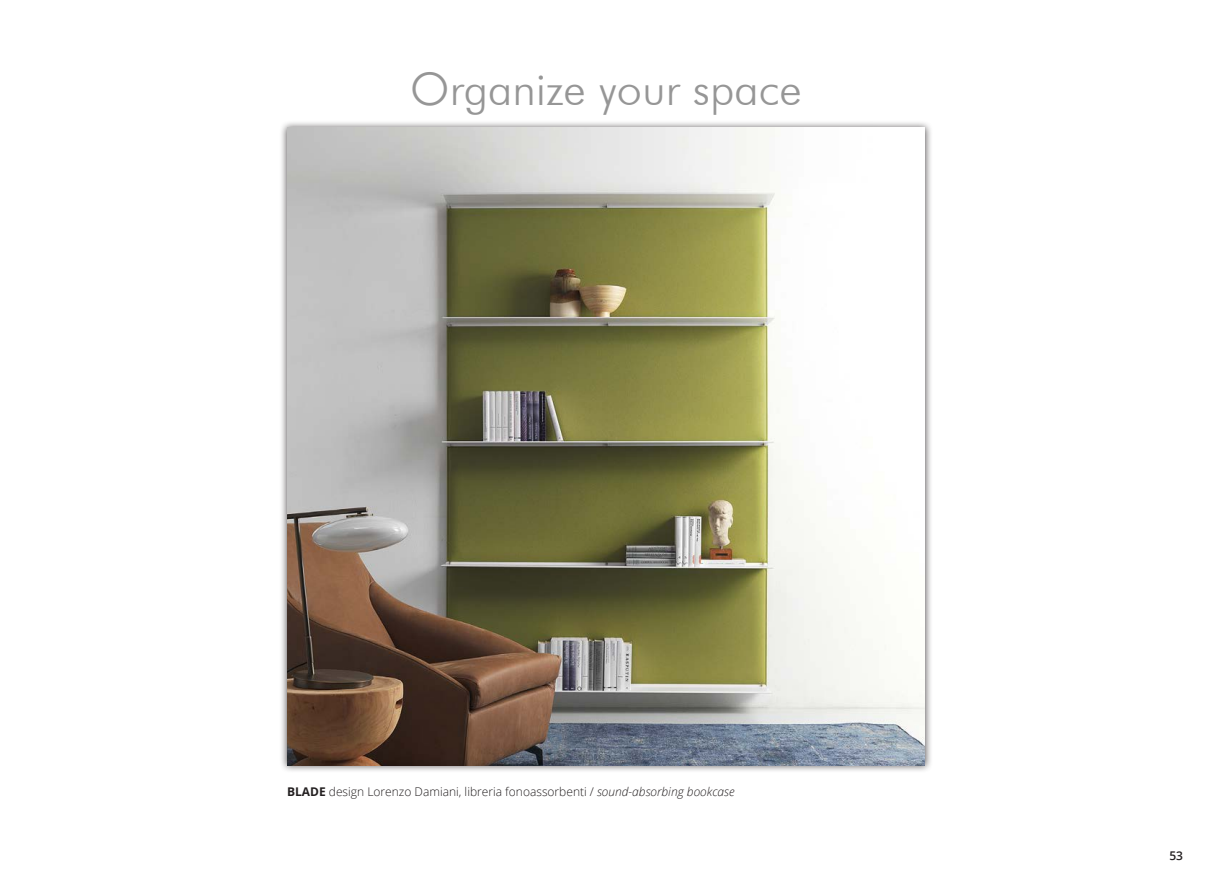
<style>
.page{position:relative;width:1212px;height:893px;background:#fff}
.page>*{position:absolute;margin:0;border:0;box-sizing:border-box;transform-origin:0 0}
.t1{font:300 45px "Futura BT";color:#969696}
.t2{font:300 12px "Open Sans";color:#231f20}
.t3{font:600 12px "Open Sans";color:#231f20}
.s1{font-weight:700}
.s2{font-style:italic}
</style>
<div class="page">
<div style="left:279px;top:120px;width:654px;height:653px;background:#231f20;opacity:.75"></div>
<img style="left:287px;top:128px;width:638px;height:637px">
<p class="t1" style="left:410px;top:62px;width:393px">Organize your space</p>
<p class="t2" style="left:287px;top:783px;width:449px"><span class="s1">BLADE</span> design Lorenzo Damiani, libreria fonoassorbenti / <span class="s2">sound-absorbing bookcase</span></p>
<p class="t3" style="left:1169px;top:847px;width:15px">53</p>
</div>
